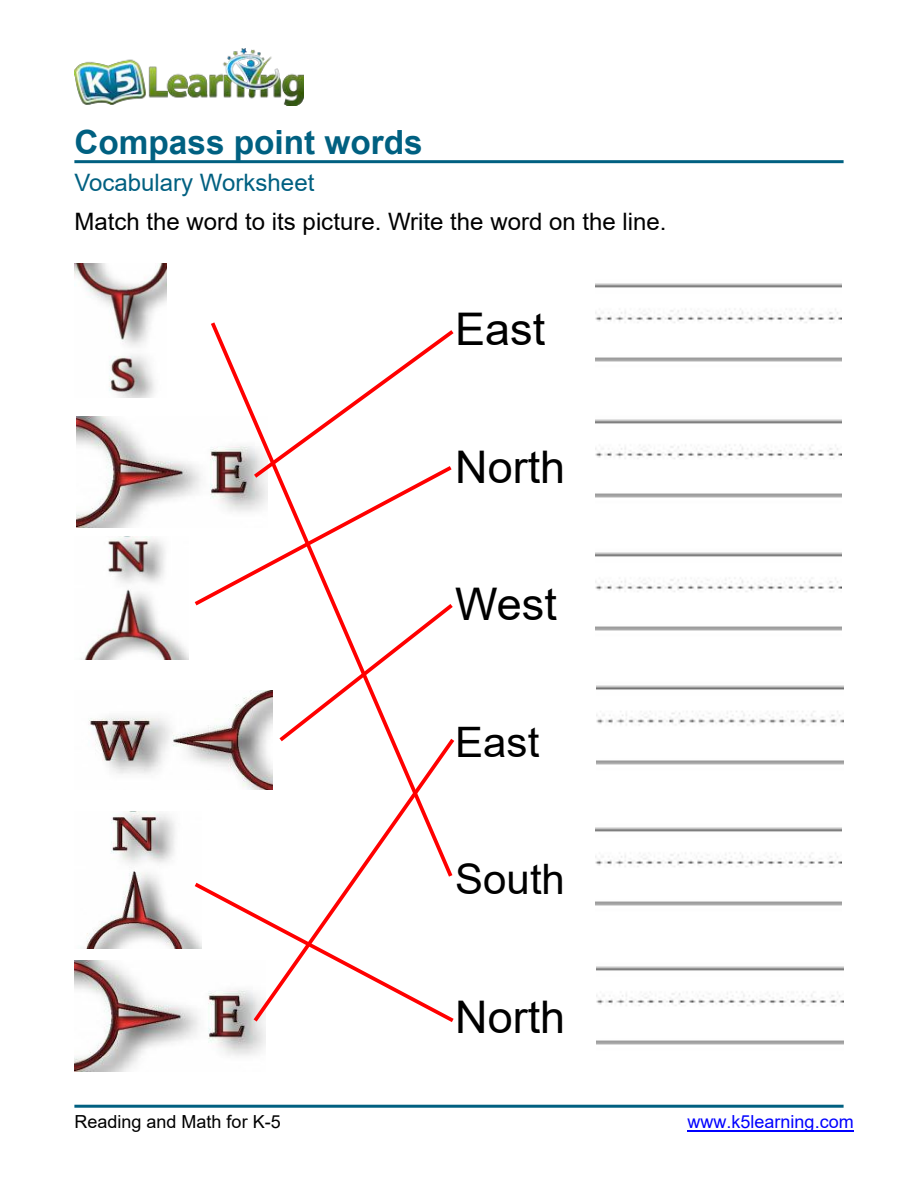
<style>
.page{position:relative;width:918px;height:1188px;background:#fff}
.page>*{position:absolute;margin:0;border:0;box-sizing:border-box;transform-origin:0 0}
.t1{font:45px "Arial";color:#000}
.t2{font:42px "Arial";color:#000}
.t3{font:700 33.3px "Arial";color:#006081}
.t4{font:24px "Arial";color:#000}
.t5{font:24px "Arial";color:#006081}
.t6{font:18px "Arial";color:#000}
.t7{font:18px "Arial";color:#00f}
</style>
<div class="page">
<img style="left:74px;top:49px;width:230px;height:57px">
<hr style="left:74px;top:160px;width:770px;height:3px;background:#006081">
<hr style="left:74px;top:1105px;width:770px;height:3px;background:#006081">
<hr style="left:687px;top:1130px;width:167px;height:2px;background:#00f">
<img style="left:595px;top:283px;width:247px;height:79px">
<img style="left:595px;top:419px;width:247px;height:79px">
<img style="left:595px;top:552px;width:247px;height:79px">
<img style="left:597px;top:685px;width:247px;height:80px">
<img style="left:595px;top:827px;width:247px;height:79px">
<img style="left:597px;top:966px;width:247px;height:79px">
<img style="left:74px;top:264px;width:93px;height:133px">
<img style="left:77px;top:417px;width:114px;height:110px">
<img style="left:85px;top:537px;width:103px;height:122px">
<img style="left:89px;top:717px;width:119px;height:57px">
<img style="left:80px;top:811px;width:111px;height:137px">
<img style="left:74px;top:961px;width:192px;height:110px">
<svg style="left:208px;top:322px;width:42px;height:468px"></svg>
<svg style="left:191px;top:326px;width:263px;height:419px"></svg>
<svg style="left:191px;top:882px;width:59px;height:144px"></svg>
<svg style="left:250px;top:735px;width:205px;height:291px"></svg>
<h3 class="t3" style="left:74px;top:129px;width:350px">Compass point words</h3>
<p class="t5" style="left:74px;top:174px;width:242px">Vocabulary Worksheet</p>
<p class="t4" style="left:74px;top:213px;width:594px">Match the word to its picture. Write the word on the line.</p>
<h1 class="t1" style="left:455px;top:313px;width:92px">East</h1>
<h1 class="t1" style="left:455px;top:450px;width:112px">North</h1>
<h1 class="t1" style="left:455px;top:588px;width:103px">West</h1>
<h2 class="t2" style="left:455px;top:726px;width:86px">East</h2>
<h2 class="t2" style="left:455px;top:864px;width:111px">South</h2>
<h1 class="t1" style="left:455px;top:1000px;width:112px">North</h1>
<p class="t6" style="left:74px;top:1115px;width:208px">Reading and Math for K-5</p>
<p class="t7" style="left:687px;top:1115px;width:168px">www.k5learning.com</p>
</div>
